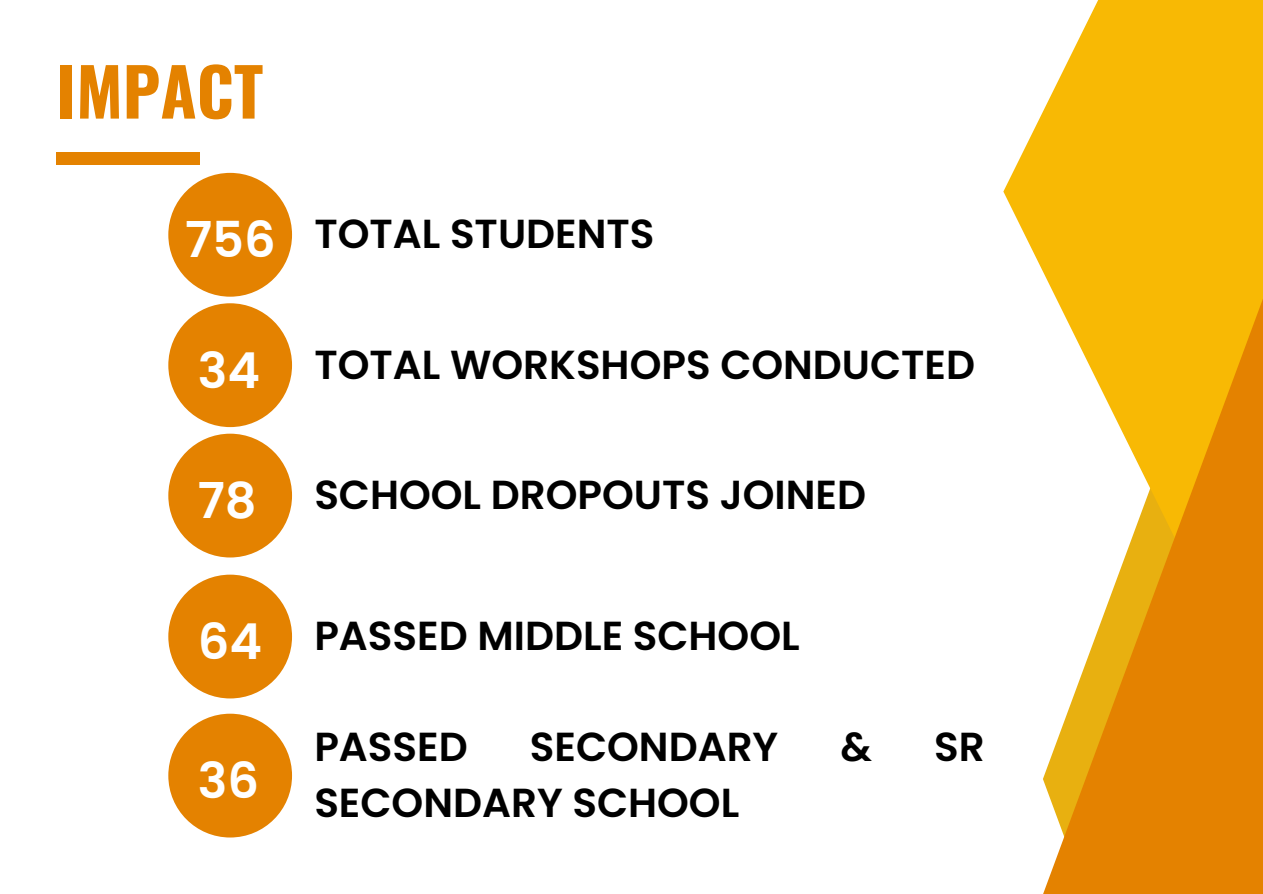
<style>
.page{position:relative;width:1263px;height:894px;background:#fff}
.page>*{position:absolute;margin:0;border:0;box-sizing:border-box;transform-origin:0 0}
.t1{font:700 66px "Oswald";color:#e48200}
.t2{font:600 49.5px "Poppins";color:#fff}
.t3{font:600 40.5px "Poppins";color:#000}
.s1{font-size:49.5px;color:#fff}
</style>
<div class="page">
<svg style="left:1003px;top:0;width:260px;height:288px;fill:#f8b904"></svg>
<svg style="left:1043px;top:288px;width:220px;height:605px"></svg>
<div style="left:56px;top:152px;width:144px;height:13px;background:#e48200"></div>
<div style="left:168px;top:173px;width:124px;height:123px;background:#e48200;border-radius:50%"></div>
<div style="left:168px;top:303px;width:124px;height:124px;background:#e48200;border-radius:50%"></div>
<div style="left:168px;top:433px;width:124px;height:124px;background:#e48200;border-radius:50%"></div>
<div style="left:168px;top:574px;width:124px;height:124px;background:#e48200;border-radius:50%"></div>
<div style="left:168px;top:713px;width:124px;height:124px;background:#e48200;border-radius:50%"></div>
<h1 class="t1" style="left:56px;top:40px;width:208px">IMPACT</h1>
<p class="t2" style="left:185px;top:205px;width:92px">756</p>
<p class="t2" style="left:198px;top:336px;width:64px">34</p>
<p class="t3" style="left:314px;top:205px;width:342px">TOTAL STUDENTS</p>
<p class="t3" style="left:314px;top:336px;width:662px">TOTAL WORKSHOPS CONDUCTED</p>
<p class="t3" style="left:198px;top:466px;width:670px"><span class="s1">78</span> SCHOOL DROPOUTS JOINED</p>
<p class="t3" style="left:198px;top:607px;width:603px"><span class="s1">64</span> PASSED MIDDLE SCHOOL</p>
<p class="t2" style="left:198px;top:746px;width:63px">36</p>
<p class="t3" style="left:314px;top:718px;width:155px">PASSED</p>
<p class="t3" style="left:530px;top:718px;width:250px">SECONDARY</p>
<p class="t3" style="left:840px;top:718px;width:33px">&amp;</p>
<p class="t3" style="left:934px;top:718px;width:52px">SR</p>
<p class="t3" style="left:314px;top:774px;width:426px">SECONDARY SCHOOL</p>
</div>
